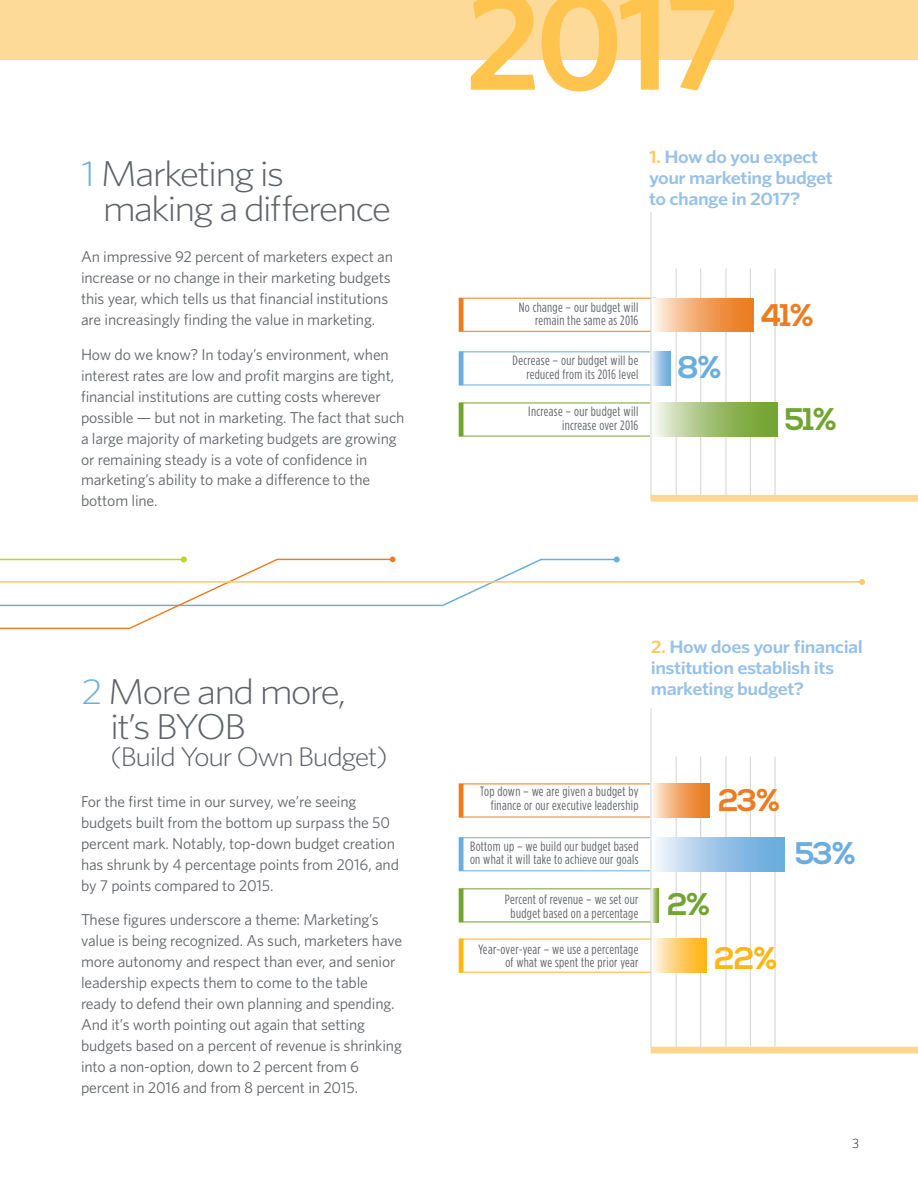
<style>
.page{position:relative;width:918px;height:1188px;background:#fff}
.page>*{position:absolute;margin:0;border:0;box-sizing:border-box;transform-origin:0 0}
.t1{font:600 140.25px "Whitney";color:#fec44d}
.t2{font:300 36px/34.5px "Whitney";letter-spacing:-.05em;color:#5f6369;scale:1.12 1}
.t3{font:700 31.2px "Nexa";color:#ea7d22}
.t4{font:700 31.2px "Nexa";color:#73a432}
.t5{font:700 31.2px "Nexa";color:#6caddf}
.t6{font:700 31.2px "Nexa";color:#fcb615}
.t7{font:300 27px "Whitney";letter-spacing:-.05em;color:#5f6369;scale:1.12 1}
.t8{font:600 18px/21px "Whitney";letter-spacing:-.025em;color:#97c1e7;scale:1.12 1}
.t9{font:15.75px/21px "Whitney";letter-spacing:-.01em;color:#5f6369}
.t10{font:13.5px/13.5px "Gotham Condensed";letter-spacing:.025em;color:#5f6369;text-align:right}
.t11{font:300 13.5px "Whitney";color:#231f20}
.s1{color:#6caddf}
.s2{color:#feca64}
</style>
<div class="page">
<div style="left:459px;top:838px;width:200px;height:33px;border:1px solid #6caddf"></div>
<hr style="left:0;top:581px;width:862px;height:2px;background:#feca64">
<svg style="left:859px;top:579px;width:6px;height:6px"></svg>
<svg style="left:0;top:556px;width:620px;height:74px"></svg>
<hr style="left:700px;top:269px;width:1px;height:231px;background:#d1d2d4">
<hr style="left:726px;top:269px;width:1px;height:230px;background:#d1d2d4">
<hr style="left:750px;top:269px;width:1px;height:229px;background:#d1d2d4">
<hr style="left:775px;top:269px;width:1px;height:229px;background:#d1d2d4">
<hr style="left:676px;top:269px;width:1px;height:230px;background:#d1d2d4">
<svg style="left:655px;top:403px;width:123px;height:33px;background:#a3c177"></svg>
<svg style="left:652px;top:352px;width:18px;height:33px"></svg>
<svg style="left:654px;top:298px;width:100px;height:33px;background:#f2aa6e"></svg>
<hr style="left:651px;top:212px;width:1px;height:287px;background:#d1d2d4">
<div style="left:651px;top:495px;width:267px;height:7px;background:#fed78f"></div>
<div style="left:651px;top:1047px;width:267px;height:7px;background:#fed78f"></div>
<hr style="left:700px;top:757px;width:1px;height:291px;background:#d1d2d4">
<hr style="left:726px;top:757px;width:1px;height:290px;background:#d1d2d4">
<hr style="left:750px;top:757px;width:1px;height:289px;background:#d1d2d4">
<hr style="left:775px;top:757px;width:1px;height:289px;background:#d1d2d4">
<hr style="left:676px;top:757px;width:1px;height:290px;background:#d1d2d4">
<svg style="left:653px;top:939px;width:53px;height:33px;background:#fdd072"></svg>
<svg style="left:652px;top:889px;width:7px;height:33px"></svg>
<svg style="left:652px;top:838px;width:133px;height:33px;background:#a3c9e9"></svg>
<svg style="left:652px;top:784px;width:58px;height:33px;background:#f2aa6f"></svg>
<hr style="left:651px;top:708px;width:1px;height:339px;background:#d1d2d4">
<div style="left:459px;top:298px;width:5px;height:33px;background:#ea7d22"></div>
<div style="left:459px;top:352px;width:5px;height:33px;background:#6caddf"></div>
<div style="left:459px;top:403px;width:5px;height:33px;background:#73a432"></div>
<div style="left:459px;top:889px;width:5px;height:33px;background:#73a432"></div>
<div style="left:459px;top:939px;width:5px;height:33px;background:#fcb615"></div>
<div style="left:459px;top:838px;width:5px;height:33px;background:#6caddf"></div>
<div style="left:459px;top:784px;width:5px;height:33px;background:#ea7d22"></div>
<div style="left:0;top:0;width:918px;height:60px;background:#feda99"></div>
<h2 class="t2" style="left:103px;top:155px;width:259px;text-indent:-22px"><span class="s1">1</span> Marketing is making a difference</h2>
<p class="t9" style="left:81px;top:246px;width:313px">An impressive 92 percent of marketers expect an increase or no change in their marketing budgets this year, which tells us that financial institutions are increasingly finding the value in marketing.</p>
<p class="t9" style="left:81px;top:343px;width:325px">How do we know? In today’s environment, when interest rates are low and profit margins are tight, financial institutions are cutting costs wherever possible — but not in marketing. The fact that such a large majority of marketing budgets are growing or remaining steady is a vote of confidence in marketing’s ability to make a difference to the bottom line.</p>
<h2 class="t2" style="left:110px;top:673px;width:213px;text-indent:-29px"><span class="s1">2</span> More and more, it’s BYOB</h2>
<h3 class="t7" style="left:110px;top:738px;width:250px">(Build Your Own Budget)</h3>
<p class="t9" style="left:81px;top:790px;width:320px">For the first time in our survey, we’re seeing budgets built from the bottom up surpass the 50 percent mark. Notably, top-down budget creation has shrunk by 4 percentage points from 2016, and by 7 points compared to 2015.</p>
<p class="t9" style="left:81px;top:909px;width:323px">These figures underscore a theme: Marketing’s value is being recognized. As such, marketers have more autonomy and respect than ever, and senior leadership expects them to come to the table ready to defend their own planning and spending.<br>And it’s worth pointing out again that setting budgets based on a percent of revenue is shrinking into a non-option, down to 2 percent from 6 percent in 2016 and from 8 percent in 2015.</p>
<h1 class="t1" style="left:465px;top:-52px;width:276px">2017</h1>
<p class="t8" style="left:649px;top:145px;width:166px"><span class="s2">1.</span> How do you expect your marketing budget to change in 2017?</p>
<p class="t10" style="left:519px;top:300px;width:121px">No change – our budget will remain the same as 2016</p>
<p class="t10" style="left:513px;top:354px;width:127px">Decrease – our budget will be reduced from its 2016 level</p>
<p class="t10" style="left:528px;top:405px;width:112px">Increase – our budget will increase over 2016</p>
<h3 class="t4" style="left:785px;top:401px;width:54px">51%</h3>
<h3 class="t3" style="left:760px;top:297px;width:55px">41%</h3>
<h3 class="t5" style="left:678px;top:350px;width:45px">8%</h3>
<p class="t8" style="left:651px;top:636px;width:191px"><span class="s2">2.</span> How does your financial institution establish its marketing budget?</p>
<p class="t10" style="left:480px;top:784px;width:160px">Top down – we are given a budget by finance or our executive leadership</p>
<p class="t10" style="left:470px;top:839px;width:170px;text-align:left">Bottom up – we build our budget based on what it will take to achieve our goals</p>
<p class="t10" style="left:505px;top:892px;width:135px;text-align:center">Percent of revenue – we set our budget based on a percentage</p>
<p class="t10" style="left:478px;top:942px;width:162px">Year-over-year – we use a percentage of what we spent the prior year</p>
<h3 class="t3" style="left:718px;top:783px;width:63px">23%</h3>
<h3 class="t4" style="left:667px;top:887px;width:45px">2%</h3>
<h3 class="t6" style="left:714px;top:940px;width:65px">22%</h3>
<h3 class="t5" style="left:795px;top:836px;width:63px">53%</h3>
<p class="t11" style="left:852px;top:1134px;width:9px">3</p>
</div>
